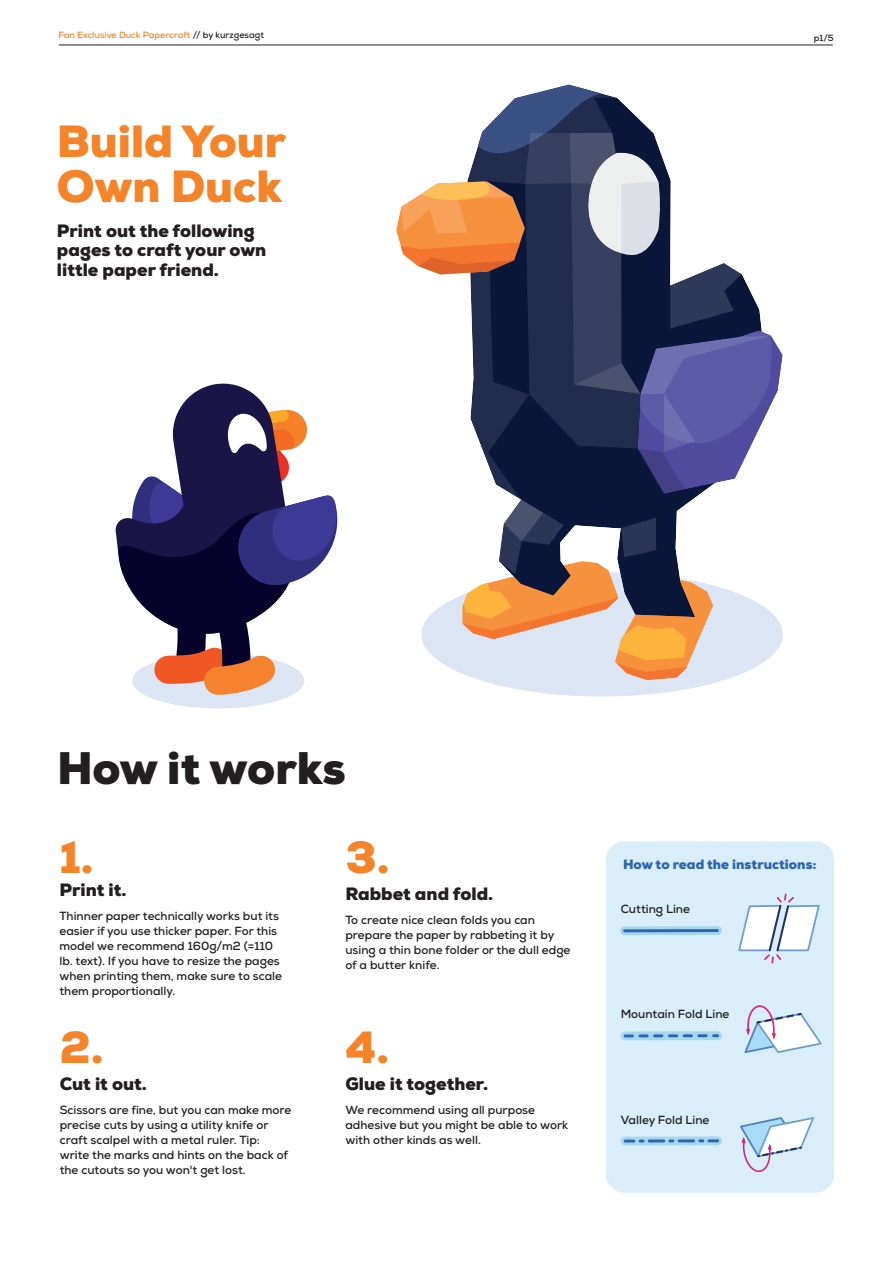
<style>
.page{position:relative;width:893px;height:1263px;background:#fff}
.page>*{position:absolute;margin:0;border:0;box-sizing:border-box;transform-origin:0 0}
.t1{font:900 45.6px "Nexa";letter-spacing:-.01em;color:#231f20}
.t2{font:900 45px/45px "Nexa";color:#f58329}
.t3{font:900 17.85px/19.5px "Nexa";color:#231f20}
.t4{font:900 13.5px "Nexa";color:#2f64b0}
.t5{font:700 11.85px/15px "Nexa";color:#231f20}
.t6{font:700 9px "Nexa";color:#f58329}
.t7{font:700 9px "Nexa";color:#231f20}
.s1{color:#231f20}
</style>
<div class="page">
<div style="left:421px;top:572px;width:362px;height:124px;background:#dbe5f4;border-radius:50%"></div>
<svg style="left:396px;top:85px;width:387px;height:595px"></svg>
<svg style="left:115px;top:385px;width:223px;height:324px"></svg>
<hr style="left:59px;top:45px;width:774px;height:1px;background:#231f20">
<div style="left:606px;top:841px;width:228px;height:352px;background:#d9eef9;border-radius:18px"></div>
<svg style="left:624px;top:926px;width:93px;height:9px"></svg>
<svg style="left:625px;top:1136px;width:93px;height:9px"></svg>
<div style="left:625px;top:1031px;width:93px;height:9px;background:#a6d8ec"></div>
<hr style="left:624px;top:929px;width:93px;height:3px;background:#2f64b0">
<svg style="left:625px;top:1139px;width:9px;height:3px"></svg>
<svg style="left:640px;top:1139px;width:78px;height:3px"></svg>
<svg style="left:625px;top:1034px;width:93px;height:3px"></svg>
<svg style="left:740px;top:1117px;width:74px;height:56px"></svg>
<svg style="left:744px;top:1005px;width:78px;height:48px"></svg>
<svg style="left:738px;top:893px;width:82px;height:71px"></svg>
<p class="t6" style="left:58px;top:29px;width:207px">Fan Exclusive Duck Papercraft <span class="s1">// by kurzgesagt</span></p>
<p class="t7" style="left:814px;top:32px;width:21px">p1/5</p>
<h2 class="t2" style="left:57px;top:119px;width:231px">Build Your<br>Own Duck</h2>
<h3 class="t3" style="left:57px;top:221px;width:211px">Print out the following pages to craft your own little paper friend.</h3>
<h1 class="t1" style="left:57px;top:739px;width:290px">How it works</h1>
<h2 class="t2" style="left:59px;top:835px;width:36px">1.</h2>
<h3 class="t3" style="left:59px;top:880px;width:69px">Print it.</h3>
<p class="t5" style="left:59px;top:908px;width:224px">Thinner paper technically works but its easier if you use thicker paper. For this model we recommend 160g/m2 (=110 lb. text). If you have to resize the pages when printing them, make sure to scale them proportionally.</p>
<h2 class="t2" style="left:60px;top:1025px;width:45px">2.</h2>
<h3 class="t3" style="left:60px;top:1074px;width:89px">Cut it out.</h3>
<p class="t5" style="left:60px;top:1102px;width:233px">Scissors are fine, but you can make more precise cuts by using a utility knife or craft scalpel with a metal ruler. Tip: write the marks and hints on the back of the cutouts so you won't get lost.</p>
<h2 class="t2" style="left:345px;top:835px;width:46px">3.</h2>
<h3 class="t3" style="left:345px;top:884px;width:149px">Rabbet and fold.</h3>
<p class="t5" style="left:345px;top:913px;width:227px">To create nice clean folds you can prepare the paper by rabbeting it by using a thin bone folder or the dull edge of a butter knife.</p>
<h2 class="t2" style="left:345px;top:1025px;width:45px">4.</h2>
<h3 class="t3" style="left:345px;top:1074px;width:144px">Glue it together.</h3>
<p class="t5" style="left:345px;top:1102px;width:224px">We recommend using all purpose adhesive but you might be able to work with other kinds as well.</p>
<p class="t4" style="left:623px;top:855px;width:195px">How to read the instructions:</p>
<p class="t5" style="left:621px;top:901px;width:71px">Cutting Line</p>
<p class="t5" style="left:621px;top:1006px;width:110px">Mountain Fold Line</p>
<p class="t5" style="left:621px;top:1112px;width:90px">Valley Fold Line</p>
</div>
